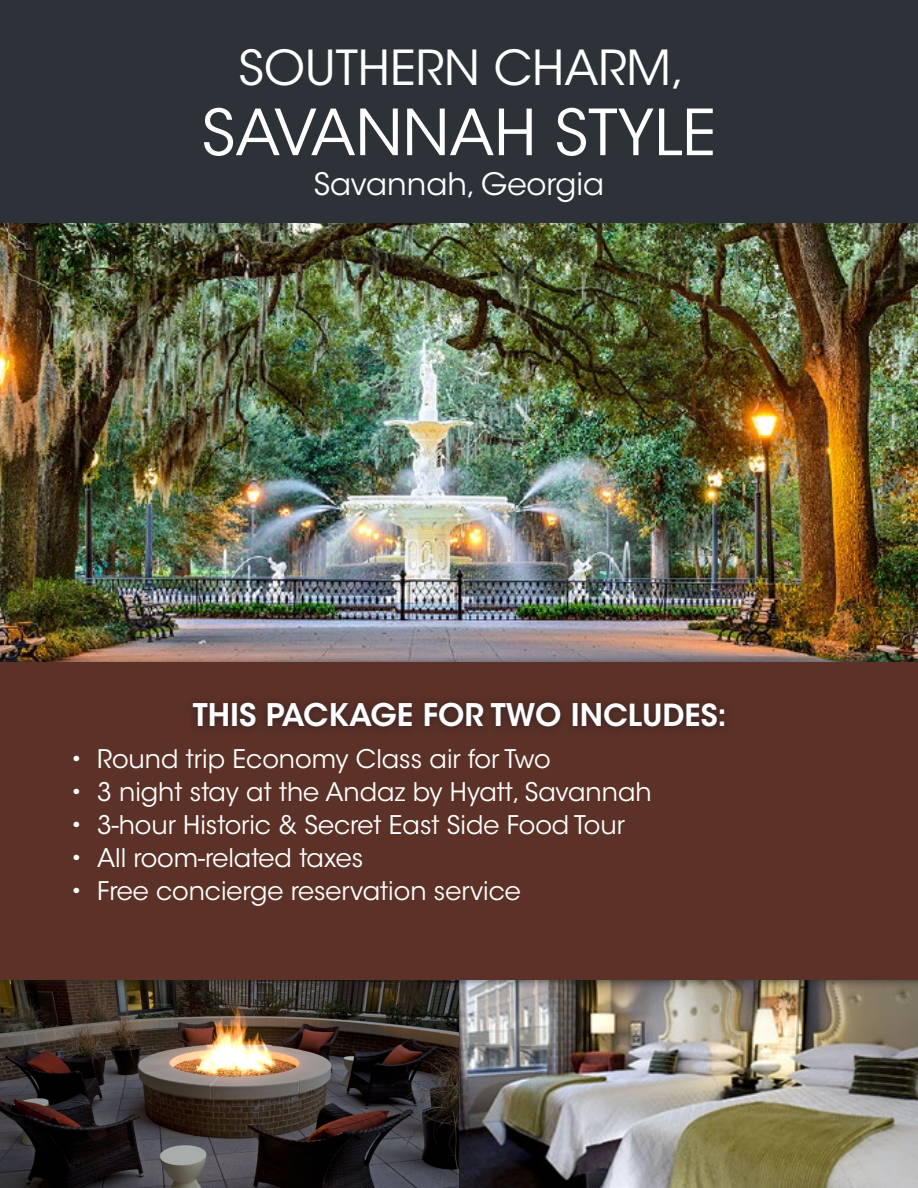
<style>
.page{position:relative;width:918px;height:1188px;background:#fff}
.page>*{position:absolute;margin:0;border:0;box-sizing:border-box;transform-origin:0 0}
.t1{font:63px "ITC Avant Garde Std";color:#fff}
.t2{font:48px "ITC Avant Garde Std";color:#fff}
.t3{font:600 31.05px "ITC Avant Garde Std";color:#fff}
.t4{font:30.75px "ITC Avant Garde Std";color:#fff}
.t5{font:25.5px "ITC Avant Garde Std";color:#fff}
.s1{font-size:30.3px}
</style>
<div class="page">
<img style="left:0;top:223px;width:918px;height:430px">
<img style="left:459px;top:990px;width:459px;height:198px">
<img style="left:0;top:990px;width:459px;height:198px">
<div style="left:0;top:653px;width:918px;height:337px;background:#231f20;opacity:.75"></div>
<div style="left:0;top:663px;width:918px;height:317px;background:#5c3127"></div>
<div style="left:0;top:0;width:918px;height:223px;background:#2c3237"></div>
<div style="left:185px;top:695px;width:547px;height:40px;background:#231f20;opacity:.75"></div>
<p class="t2" style="left:239px;top:38px;width:448px">SOUTHERN CHARM,</p>
<p class="t1" style="left:202px;top:94px;width:516px">SAVANNAH STYLE</p>
<p class="t4" style="left:314px;top:165px;width:292px">Savannah, Georgia</p>
<p class="t3" style="left:193px;top:695px;width:535px">THIS PACKAGE FOR TWO IN<span class="s1">CLUDES:</span></p>
<p class="t5" style="left:70px;top:743px;width:482px">• Round trip Economy Class air for Two</p>
<p class="t5" style="left:70px;top:776px;width:583px">• 3 night stay at the Andaz by Hyatt, Savannah</p>
<p class="t5" style="left:70px;top:809px;width:556px">• 3-hour Historic &amp; Secret East Side Food Tour</p>
<p class="t5" style="left:70px;top:842px;width:294px">• All room-related taxes</p>
<p class="t5" style="left:70px;top:875px;width:452px">• Free concierge reservation service</p>
</div>
